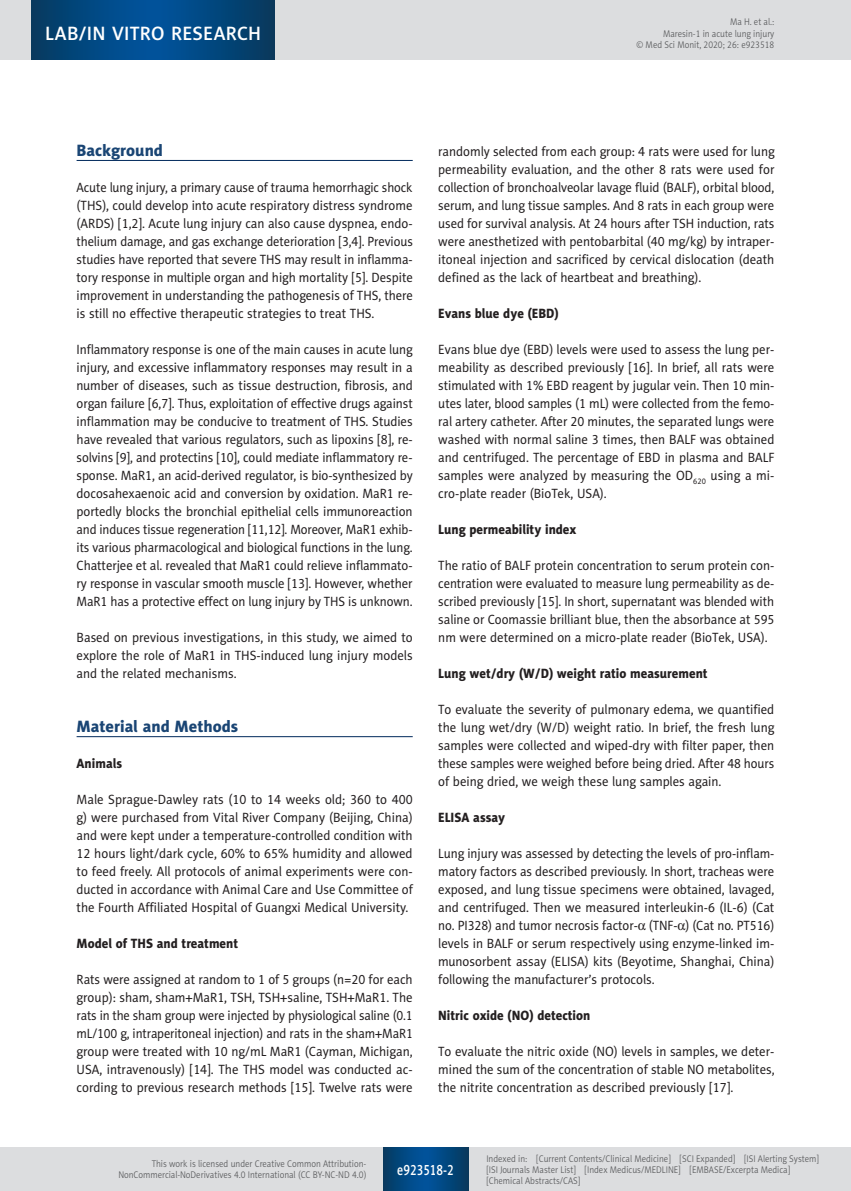
<style>
.page{position:relative;width:851px;height:1191px;background:#fff}
.page>*{position:absolute;margin:0;border:0;box-sizing:border-box;transform-origin:0 0}
.t1{font:19.5px "Naomi Sans EFN Medium";letter-spacing:.015em;color:#fff}
.MSM_Headline_1{font:16.5px "Naomi Sans EFN Heavy";color:#1a4574}
.MSM_e-PAGINA{font:15px "Naomi Sans EFN Medium";color:#fff;scale:.8 1}
.MSM_Body{font:13.5px/18px "Naomi Sans EFN";color:#231f20;text-align:justify;scale:.95 1}
.MSM_Body-2{font:13.5px/18px "Naomi Sans EFN";color:#231f20;text-align:justify;scale:.94 1}
.MSM_Body-3{font:13.5px/18px "Naomi Sans EFN";color:#231f20;text-align:justify;scale:.93 1}
.MSM_Headline_2{font:13.5px "Naomi Sans EFN Heavy";color:#231f20;scale:.95 1}
.MSM_pagina_sygnatura{font:9.75px/11.2px "Naomi Sans EFN Light";color:#57585a;scale:.9 1}
.MSM_pagina_zywa{font:9.75px/11.2px "Naomi Sans EFN Light";color:#57585a;text-align:right;scale:.9 1}
.s1{font-family:"Standard Sym L"}
</style>
<div class="page">
<hr style="left:77px;top:160px;width:335px;height:1px;background:#00295c">
<hr style="left:77px;top:736px;width:335px;height:1px;background:#00295c">
<div style="left:0;top:1148px;width:850px;height:43px;background:#dcdddf"></div>
<svg style="left:383px;top:1147px;width:85px;height:43px;background:#02477e"></svg>
<div style="left:0;top:0;width:850px;height:60px;background:#dcdddf"></div>
<hr style="left:850px;top:0;width:1px;height:60px;background:#dcdddf">
<svg style="left:32px;top:0;width:242px;height:60px;background:#02477f"></svg>
<h1 class="t1" style="left:45px;top:22px;width:217px">LAB/IN VITRO RESEARCH</h1>
<p class="MSM_pagina_zywa" style="left:663px;top:16px;width:125px">Ma H. et al.:<br>Maresin-1 in acute lung injury</p>
<p class="MSM_pagina_sygnatura" style="left:636px;top:39px;width:154px">© Med Sci Monit, 2020; 26: e923518</p>
<p class="MSM_Headline_1" style="left:77px;top:140px;width:88px">Background</p>
<p class="MSM_Body-3" style="left:77px;top:178px;width:363px">Acute lung injury, a primary cause of trauma hemorrhagic shock (THS), could develop into acute respiratory distress syndrome (ARDS) [1,2]. Acute lung injury can also cause dyspnea, endo&shy;thelium damage, and gas exchange deterioration [3,4]. Previous studies have reported that severe THS may result in inflamma&shy;tory response in multiple organ and high mortality [5]. Despite improvement in understanding the pathogenesis of THS, there is still no effective therapeutic strategies to treat THS.</p>
<p class="MSM_Body-2" style="left:77px;top:340px;width:359px">Inflammatory response is one of the main causes in acute lung injury, and excessive inflammatory responses may result in a number of diseases, such as tissue destruction, fibrosis, and organ failure [6,7]. Thus, exploitation of effective drugs against inflammation may be conducive to treatment of THS. Studies have revealed that various regulators, such as lipoxins [8], re&shy;solvins [9], and protectins [10], could mediate inflammatory re&shy;sponse. MaR1, an acid-derived regulator, is bio-synthesized by docosahexaenoic acid and conversion by oxidation. MaR1 re&shy;portedly blocks the bronchial epithelial cells immunoreaction and induces tissue regeneration [11,12]. Moreover, MaR1 exhib&shy;its various pharmacological and biological functions in the lung.<br>Chatterjee et al. revealed that MaR1 could relieve inflammato&shy;ry response in vascular smooth muscle [13]. However, whether MaR1 has a protective effect on lung injury by THS is unknown.</p>
<p class="MSM_Body" style="left:77px;top:628px;width:355px">Based on previous investigations, in this study, we aimed to explore the role of MaR1 in THS-induced lung injury models and the related mechanisms.</p>
<p class="MSM_Headline_1" style="left:77px;top:716px;width:163px">Material and Methods</p>
<p class="MSM_Headline_2" style="left:77px;top:755px;width:49px">Animals</p>
<p class="MSM_Body" style="left:77px;top:790px;width:355px">Male Sprague-Dawley rats (10 to 14 weeks old; 360 to 400 g) were purchased from Vital River Company (Beijing, China) and were kept under a temperature-controlled condition with 12 hours light/dark cycle, 60% to 65% humidity and allowed to feed freely. All protocols of animal experiments were con&shy;ducted in accordance with Animal Care and Use Committee of the Fourth Affiliated Hospital of Guangxi Medical University.</p>
<p class="MSM_Headline_2" style="left:77px;top:935px;width:172px">Model of THS and treatment</p>
<p class="MSM_Body" style="left:77px;top:970px;width:355px">Rats were assigned at random to 1 of 5 groups (n=20 for each group): sham, sham+MaR1, TSH, TSH+saline, TSH+MaR1. The rats in the sham group were injected by physiological saline (0.1 mL/100 g, intraperitoneal injection) and rats in the sham+MaR1 group were treated with 10 ng/mL MaR1 (Cayman, Michigan, USA, intravenously) [14]. The THS model was conducted ac&shy;cording to previous research methods [15]. Twelve rats were</p>
<p class="MSM_Body" style="left:438px;top:142px;width:355px">randomly selected from each group: 4 rats were used for lung permeability evaluation, and the other 8 rats were used for collection of bronchoalveolar lavage fluid (BALF), orbital blood, serum, and lung tissue samples. And 8 rats in each group were used for survival analysis. At 24 hours after TSH induction, rats were anesthetized with pentobarbital (40 mg/kg) by intraper&shy;itoneal injection and sacrificed by cervical dislocation (death defined as the lack of heartbeat and breathing).</p>
<p class="MSM_Headline_2" style="left:438px;top:305px;width:128px">Evans blue dye (EBD)</p>
<p class="MSM_Body" style="left:438px;top:340px;width:355px">Evans blue dye (EBD) levels were used to assess the lung per&shy;meability as described previously [16]. In brief, all rats were stimulated with 1% EBD reagent by jugular vein. Then 10 min&shy;utes later, blood samples (1 mL) were collected from the femo&shy;ral artery catheter. After 20 minutes, the separated lungs were washed with normal saline 3 times, then BALF was obtained and centrifuged. The percentage of EBD in plasma and BALF samples were analyzed by measuring the OD<sub>620</sub> using a mi&shy;cro-plate reader (BioTek, USA).</p>
<p class="MSM_Headline_2" style="left:438px;top:521px;width:147px">Lung permeability index</p>
<p class="MSM_Body" style="left:438px;top:556px;width:355px">The ratio of BALF protein concentration to serum protein con&shy;centration were evaluated to measure lung permeability as de&shy;scribed previously [15]. In short, supernatant was blended with saline or Coomassie brilliant blue, then the absorbance at 595 nm were determined on a micro-plate reader (BioTek, USA).</p>
<p class="MSM_Headline_2" style="left:438px;top:665px;width:285px">Lung wet/dry (W/D) weight ratio measurement</p>
<p class="MSM_Body" style="left:438px;top:700px;width:355px">To evaluate the severity of pulmonary edema, we quantified the lung wet/dry (W/D) weight ratio. In brief, the fresh lung samples were collected and wiped-dry with filter paper, then these samples were weighed before being dried. After 48 hours of being dried, we weigh these lung samples again.</p>
<p class="MSM_Headline_2" style="left:438px;top:809px;width:72px">ELISA assay</p>
<p class="MSM_Body-2" style="left:438px;top:844px;width:359px">Lung injury was assessed by detecting the levels of pro-inflam&shy;matory factors as described previously. In short, tracheas were exposed, and lung tissue specimens were obtained, lavaged, and centrifuged. Then we measured interleukin-6 (IL-6) (Cat no. PI328) and tumor necrosis factor-<span class="s1">a</span> (TNF-<span class="s1">a</span>) (Cat no. PT516) levels in BALF or serum respectively using enzyme-linked im&shy;munosorbent assay (ELISA) kits (Beyotime, Shanghai, China) following the manufacturer’s protocols.</p>
<p class="MSM_Headline_2" style="left:438px;top:1007px;width:162px">Nitric oxide (NO) detection</p>
<p class="MSM_Body" style="left:438px;top:1042px;width:355px">To evaluate the nitric oxide (NO) levels in samples, we deter&shy;mined the sum of the concentration of stable NO metabolites, the nitrite concentration as described previously [17].</p>
<p class="MSM_pagina_sygnatura" style="left:118px;top:1158px;width:277px;text-align:right">This work is licensed under Creative Common Attribution-<br>NonCommercial-NoDerivatives 4.0 International (CC BY-NC-ND 4.0)</p>
<p class="MSM_e-PAGINA" style="left:397px;top:1160px;width:72px">e923518-2</p>
<p class="MSM_pagina_sygnatura" style="left:486px;top:1152px;width:371px">Indexed in: [Current Contents/Clinical Medicine] [SCI Expanded] [ISI Alerting System] [ISI Journals Master List] [Index Medicus/MEDLINE] [EMBASE/Excerpta Medica] [Chemical Abstracts/CAS]</p>
</div>
